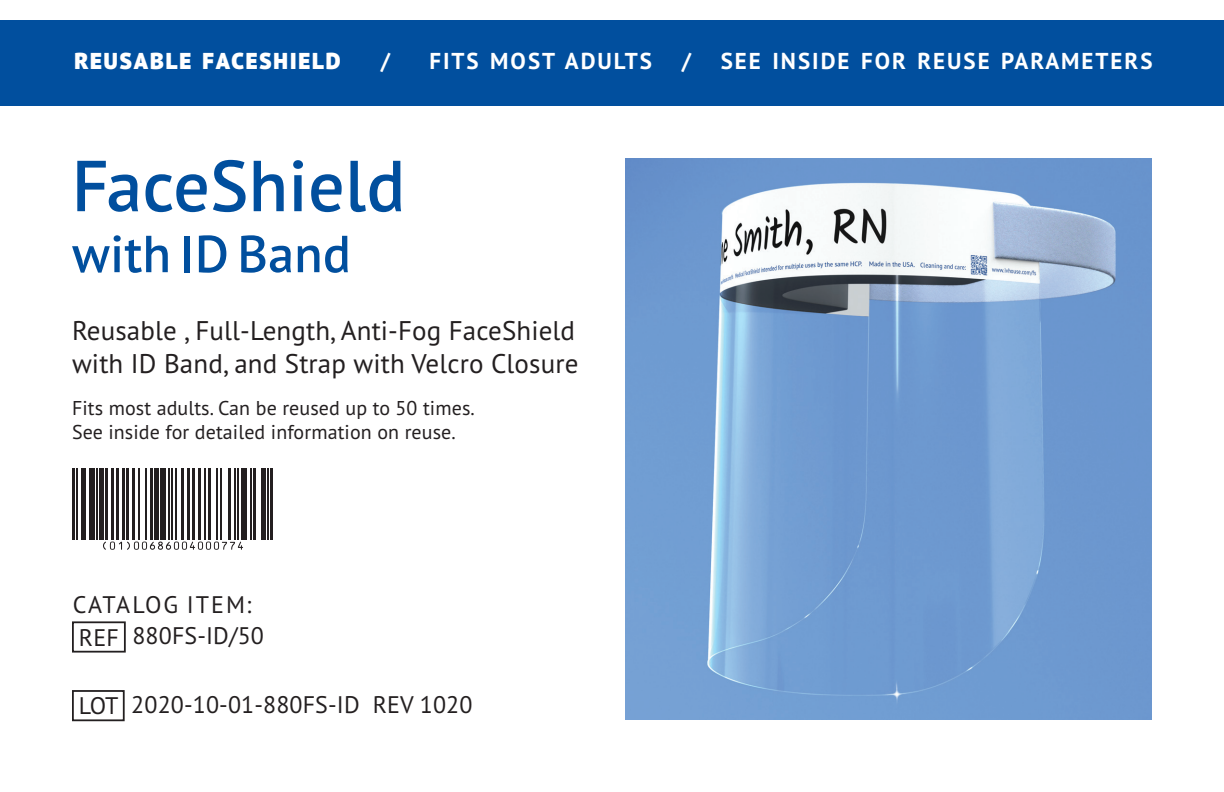
<style>
.page{position:relative;width:1224px;height:792px;background:#fff}
.page>*{position:absolute;margin:0;border:0;box-sizing:border-box;transform-origin:0 0}
.t1{font:600 72px "PT Sans Pro";letter-spacing:.005em;color:#014f9e}
.t2{font:600 52px "PT Sans Pro";letter-spacing:.005em;color:#014f9e}
.t3{font:27px/33px "PT Sans Pro";letter-spacing:.005em;color:#231f20}
.t4{font:24px/30.6px "PT Sans Pro";letter-spacing:.005em;color:#231f20}
.t5{font:700 23px "PT Sans Pro";letter-spacing:.085em;color:#fff}
.t6{font:900 23px "PT Sans Pro";letter-spacing:.085em;color:#fff}
.t7{font:20px/24px "PT Sans Pro";letter-spacing:.005em;color:#231f20}
</style>
<div class="page">
<div style="left:0;top:20px;width:1224px;height:86px;background:#014f9e"></div>
<img style="left:626px;top:158px;width:526px;height:562px">
<hr style="left:72px;top:468px;width:3px;height:72px;background:#231f20">
<hr style="left:77px;top:468px;width:1px;height:72px;background:#231f20">
<div style="left:81px;top:468px;width:5px;height:72px;background:#231f20"></div>
<div style="left:89px;top:468px;width:6px;height:72px;background:#231f20"></div>
<hr style="left:96px;top:468px;width:2px;height:72px;background:#231f20">
<div style="left:99px;top:468px;width:5px;height:72px;background:#231f20"></div>
<hr style="left:105px;top:468px;width:3px;height:72px;background:#231f20">
<hr style="left:111px;top:468px;width:3px;height:72px;background:#231f20">
<hr style="left:116px;top:468px;width:3px;height:72px;background:#231f20">
<hr style="left:122px;top:468px;width:3px;height:72px;background:#231f20">
<hr style="left:126px;top:468px;width:3px;height:72px;background:#231f20">
<hr style="left:132px;top:468px;width:3px;height:72px;background:#231f20">
<hr style="left:138px;top:468px;width:2px;height:72px;background:#231f20">
<hr style="left:146px;top:468px;width:1px;height:72px;background:#231f20">
<hr style="left:150px;top:468px;width:3px;height:72px;background:#231f20">
<hr style="left:155px;top:468px;width:4px;height:72px;background:#231f20">
<div style="left:161px;top:468px;width:5px;height:72px;background:#231f20"></div>
<hr style="left:168px;top:468px;width:1px;height:72px;background:#231f20">
<hr style="left:171px;top:468px;width:1px;height:72px;background:#231f20">
<hr style="left:175px;top:468px;width:2px;height:72px;background:#231f20">
<hr style="left:181px;top:468px;width:3px;height:72px;background:#231f20">
<hr style="left:187px;top:468px;width:3px;height:72px;background:#231f20">
<hr style="left:192px;top:468px;width:3px;height:72px;background:#231f20">
<hr style="left:198px;top:468px;width:3px;height:72px;background:#231f20">
<hr style="left:204px;top:468px;width:1px;height:72px;background:#231f20">
<hr style="left:208px;top:468px;width:3px;height:72px;background:#231f20">
<hr style="left:216px;top:468px;width:1px;height:72px;background:#231f20">
<hr style="left:220px;top:468px;width:2px;height:72px;background:#231f20">
<hr style="left:228px;top:468px;width:3px;height:72px;background:#231f20">
<hr style="left:234px;top:468px;width:1px;height:72px;background:#231f20">
<hr style="left:237px;top:468px;width:1px;height:72px;background:#231f20">
<div style="left:241px;top:468px;width:6px;height:72px;background:#231f20"></div>
<hr style="left:250px;top:468px;width:2px;height:72px;background:#231f20">
<hr style="left:253px;top:468px;width:3px;height:72px;background:#231f20">
<hr style="left:261px;top:468px;width:4px;height:72px;background:#231f20">
<hr style="left:267px;top:468px;width:1px;height:72px;background:#231f20">
<hr style="left:270px;top:468px;width:3px;height:72px;background:#231f20">
<svg style="left:103px;top:542px;width:140px;height:8px"></svg>
<div style="left:72px;top:621px;width:54px;height:32px;border:2px solid #231f20"></div>
<div style="left:72px;top:690px;width:53px;height:31px;border:2px solid #231f20"></div>
<p class="t6" style="left:74px;top:46px;width:268px">REUSABLE FACESHIELD</p>
<p class="t5" style="left:381px;top:46px;width:11px">/</p>
<p class="t5" style="left:429px;top:46px;width:224px">FITS MOST ADULTS</p>
<p class="t5" style="left:682px;top:46px;width:11px">/</p>
<p class="t5" style="left:721px;top:46px;width:433px">SEE INSIDE FOR REUSE PARAMETERS</p>
<h1 class="t1" style="left:72px;top:139px;width:335px">FaceShield</h1>
<h2 class="t2" style="left:72px;top:220px;width:280px">with ID Band</h2>
<h3 class="t3" style="left:72px;top:314px;width:508px">Reusable , Full-Length, Anti-Fog FaceShield with ID Band, and Strap with Velcro Closure</h3>
<p class="t7" style="left:72px;top:396px;width:404px">Fits most adults. Can be reused up to 50 times.<br>See inside for detailed information on reuse.</p>
<p class="t4" style="left:73px;top:589px;width:193px">CATALOG ITEM:<br>REF 880FS-ID/50</p>
<p class="t4" style="left:79px;top:688px;width:395px">LOT 2020-10-01-880FS-ID REV 1020</p>
</div>
